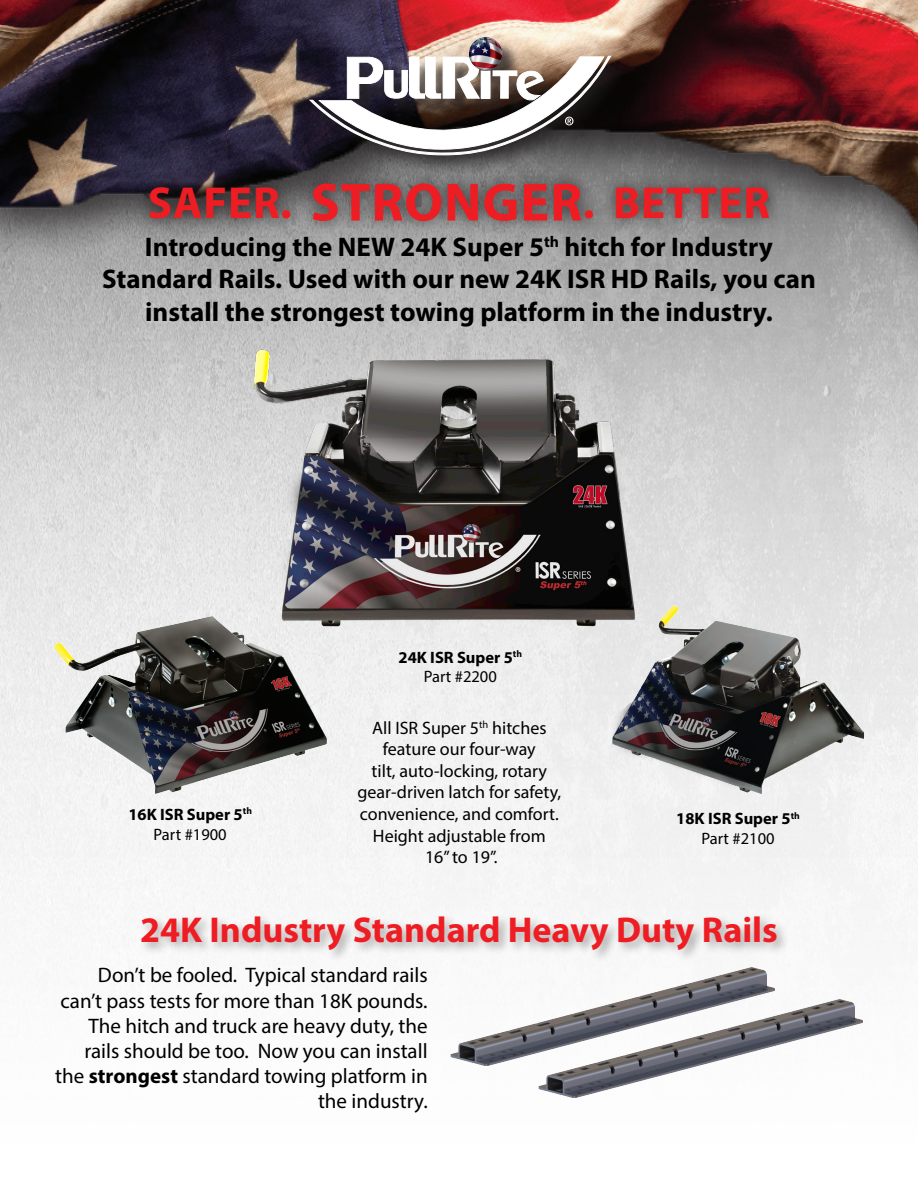
<style>
.page{position:relative;width:918px;height:1188px;background:#fff}
.page>*{position:absolute;margin:0;border:0;box-sizing:border-box;transform-origin:0 0}
.t1{font:700 45px "Myriad Pro";letter-spacing:.02em;color:#ee1d23}
.t2{font:700 36px "Myriad Pro";color:#ee1d23}
.t3{font:700 27px/32.4px "Myriad Pro";color:#000;text-align:center}
.t4{font:21px/25.2px "Myriad Pro";color:#000;text-align:right}
.t5{font:18px/21.6px "Myriad Pro";color:#000;text-align:center}
.t6{font:700 16.5px/19.8px "Myriad Pro";color:#000;text-align:center}
.s1{font-size:54px}
.s2{font-weight:400}
.s3{font-weight:700}
</style>
<div class="page">
<img style="left:0;top:286px;width:918px;height:662px">
<div style="left:0;top:0;width:918px;height:286px;background:#231f20;opacity:.75"></div>
<img style="left:0;top:0;width:918px;height:240px">
<div style="left:135px;top:168px;width:649px;height:68px;background:#231f20;opacity:.75"></div>
<div style="left:313px;top:39px;width:316px;height:135px;background:#231f20;opacity:.75"></div>
<img style="left:469px;top:37px;width:33px;height:33px;border-radius:17px">
<svg style="left:308px;top:55px;width:304px;height:101px"></svg>
<div style="left:138px;top:913px;width:652px;height:51px;background:#231f20;opacity:.35"></div>
<img style="left:54px;top:616px;width:272px;height:178px">
<img style="left:612px;top:605px;width:251px;height:189px">
<img style="left:251px;top:350px;width:385px;height:276px">
<img style="left:450px;top:967px;width:325px;height:99px">
<img style="left:538px;top:999px;width:325px;height:99px">
<h1 class="t1" style="left:148px;top:173px;width:624px">SAFER. <span class="s1">STRONGER</span>. BETTER</h1>
<p class="t3" style="left:102px;top:230px;width:715px">Introducing the NEW 24K Super 5<sup>th</sup> hitch for Industry<br>Standard Rails. Used with our new 24K ISR HD Rails, you can install the strongest towing platform in the industry.</p>
<p class="t6" style="left:399px;top:647px;width:125px">24K ISR Super 5<sup>th<br></sup><span class="s2">Part #2200</span></p>
<p class="t5" style="left:358px;top:716px;width:205px">All ISR Super 5<sup>th</sup> hitches feature our four-way<br>tilt, auto-locking, rotary gear-driven latch for safety, convenience, and comfort.<br>Height adjustable from<br>16” to 19”.</p>
<p class="t6" style="left:128px;top:804px;width:125px">16K ISR Super 5<sup>th<br></sup><span class="s2">Part #1900</span></p>
<p class="t6" style="left:676px;top:808px;width:125px">18K ISR Super 5<sup>th<br></sup><span class="s2">Part #2100</span></p>
<h2 class="t2" style="left:140px;top:907px;width:639px">24K Industry Standard Heavy Duty Rails</h2>
<p class="t4" style="left:55px;top:962px;width:374px">Don’t be fooled. Typical standard rails can’t pass tests for more than 18K pounds.<br>The hitch and truck are heavy duty, the rails should be too. Now you can install the <span class="s3">strongest</span> standard towing platform in the industry.</p>
</div>
